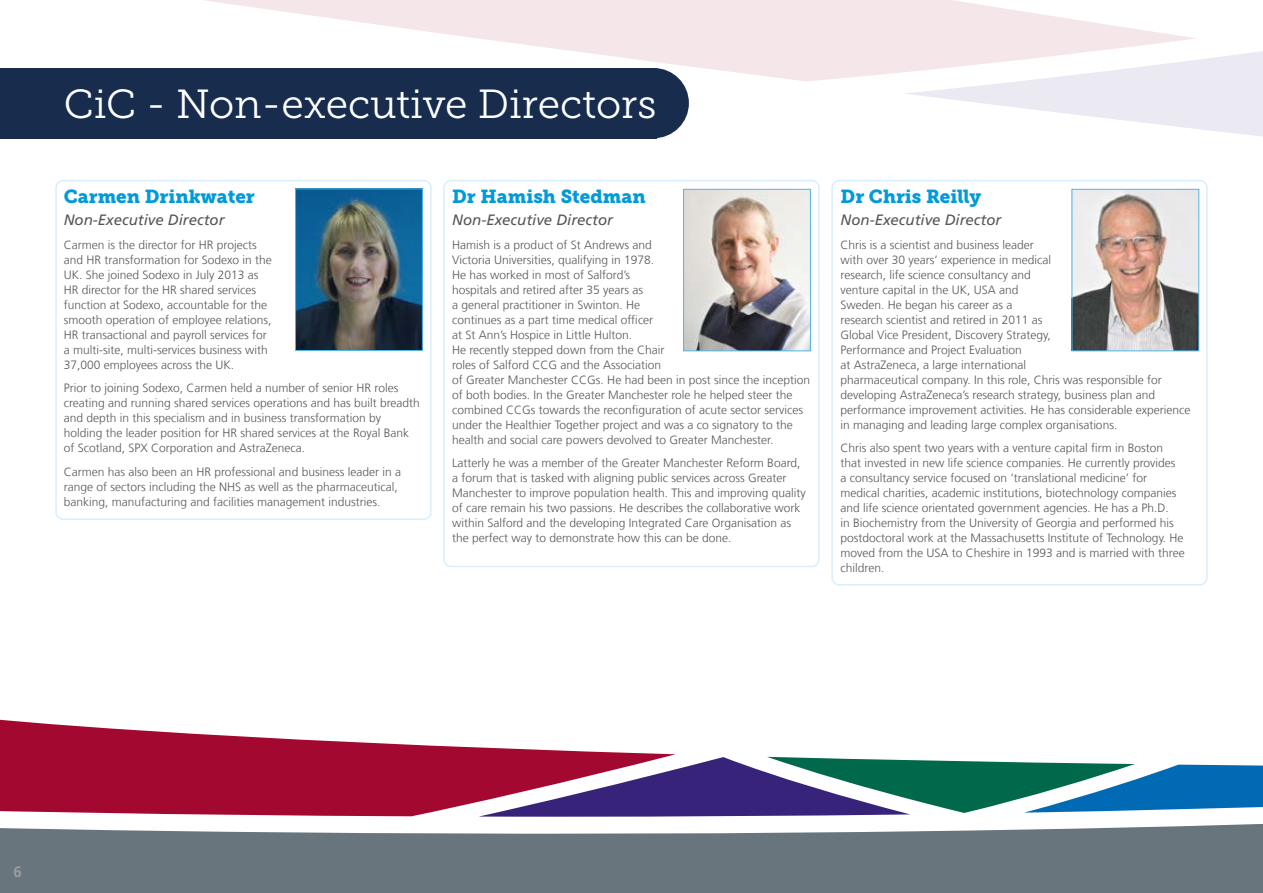
<style>
.page{position:relative;width:1263px;height:893px;background:#fff}
.page>*{position:absolute;margin:0;border:0;box-sizing:border-box;transform-origin:0 0}
.t1{font:40.5px "Museo Slab 300";color:#fff}
.t2{font:18.75px "Museo Slab 900";color:#009ada}
.t3{font:italic 15px "Frutiger LT Com";color:#575756}
.t4{font:700 15px "Frutiger LT Com";color:#9d9d9c}
.t5{font:300 12px/15px "Frutiger LT Com";color:#575756}
</style>
<div class="page">
<svg style="left:0;top:756px;width:1263px;height:137px;fill:#68757d"></svg>
<svg style="left:479px;top:757px;width:784px;height:60px"></svg>
<svg style="left:0;top:719px;width:676px;height:97px;fill:#a30930"></svg>
<svg style="left:905px;top:51px;width:358px;height:86px"></svg>
<svg style="left:204px;top:0;width:993px;height:81px;fill:#f5e6ea"></svg>
<div style="left:831px;top:180px;width:377px;height:405px;border:2px solid #d4edfc;border-radius:7px"></div>
<div style="left:443px;top:180px;width:377px;height:387px;border:2px solid #d4edfc;border-radius:7px"></div>
<div style="left:55px;top:180px;width:377px;height:340px;border:2px solid #d4edfc;border-radius:7px"></div>
<img style="left:1073px;top:191px;width:124px;height:158px">
<div style="left:1071px;top:189px;width:128px;height:162px;border:1px solid #51b7e5"></div>
<img style="left:297px;top:191px;width:124px;height:158px">
<div style="left:295px;top:189px;width:128px;height:162px;border:1px solid #51b7e5"></div>
<img style="left:685px;top:191px;width:124px;height:158px">
<div style="left:683px;top:189px;width:128px;height:162px;border:1px solid #51b7e5"></div>
<div style="left:619px;top:68px;width:70px;height:70px;background:#182d4d;border-radius:50%"></div>
<div style="left:0;top:68px;width:656px;height:70px;background:#182d4d"></div>
<h1 class="t1" style="left:64px;top:82px;width:594px">CiC - Non-executive Directors</h1>
<h2 class="t2" style="left:64px;top:186px;width:193px">Carmen Drinkwater</h2>
<p class="t3" style="left:64px;top:211px;width:162px">Non-Executive Director</p>
<p class="t5" style="left:64px;top:237px;width:210px">Carmen is the director for HR projects and HR transformation for Sodexo in the UK. She joined Sodexo in July 2013 as HR director for the HR shared services function at Sodexo, accountable for the smooth operation of employee relations, HR transactional and payroll services for a multi-site, multi-services business with 37,000 employees across the UK.</p>
<p class="t5" style="left:64px;top:381px;width:358px">Prior to joining Sodexo, Carmen held a number of senior HR roles creating and running shared services operations and has built breadth and depth in this specialism and in business transformation by holding the leader position for HR shared services at the Royal Bank of Scotland, SPX Corporation and AstraZeneca.</p>
<p class="t5" style="left:64px;top:464px;width:339px">Carmen has also been an HR professional and business leader in a range of sectors including the NHS as well as the pharmaceutical, banking, manufacturing and facilities management industries.</p>
<h2 class="t2" style="left:452px;top:186px;width:195px">Dr Hamish Stedman</h2>
<p class="t3" style="left:452px;top:211px;width:162px">Non-Executive Director</p>
<p class="t5" style="left:452px;top:237px;width:359px">Hamish is a product of St Andrews and<br>Victoria Universities, qualifying in 1978.<br>He has worked in most of Salford’s<br>hospitals and retired after 35 years as<br>a general practitioner in Swinton. He<br>continues as a part time medical officer<br>at St Ann’s Hospice in Little Hulton.<br>He recently stepped down from the Chair<br>roles of Salford CCG and the Association<br>of Greater Manchester CCGs. He had been in post since the inception of both bodies. In the Greater Manchester role he helped steer the combined CCGs towards the reconfiguration of acute sector services under the Healthier Together project and was a co signatory to the health and social care powers devolved to Greater Manchester.</p>
<p class="t5" style="left:452px;top:456px;width:355px">Latterly he was a member of the Greater Manchester Reform Board, a forum that is tasked with aligning public services across Greater Manchester to improve population health. This and improving quality of care remain his two passions. He describes the collaborative work within Salford and the developing Integrated Care Organisation as the perfect way to demonstrate how this can be done.</p>
<h2 class="t2" style="left:840px;top:186px;width:142px">Dr Chris Reilly</h2>
<p class="t3" style="left:840px;top:211px;width:162px">Non-Executive Director</p>
<p class="t5" style="left:840px;top:237px;width:351px">Chris is a scientist and business leader<br>with over 30 years’ experience in medical<br>research, life science consultancy and<br>venture capital in the UK, USA and<br>Sweden. He began his career as a<br>research scientist and retired in 2011 as<br>Global Vice President, Discovery Strategy,<br>Performance and Project Evaluation<br>at AstraZeneca, a large international<br>pharmaceutical company. In this role, Chris was responsible for developing AstraZeneca’s research strategy, business plan and performance improvement activities. He has considerable experience in managing and leading large complex organisations.</p>
<p class="t5" style="left:840px;top:441px;width:346px">Chris also spent two years with a venture capital firm in Boston that invested in new life science companies. He currently provides<br>a consultancy service focused on ‘translational medicine’ for medical charities, academic institutions, biotechnology companies and life science orientated government agencies. He has a Ph.D.<br>in Biochemistry from the University of Georgia and performed his postdoctoral work at the Massachusetts Institute of Technology. He moved from the USA to Cheshire in 1993 and is married with three children.</p>
<p class="t4" style="left:14px;top:863px;width:10px">6</p>
</div>
